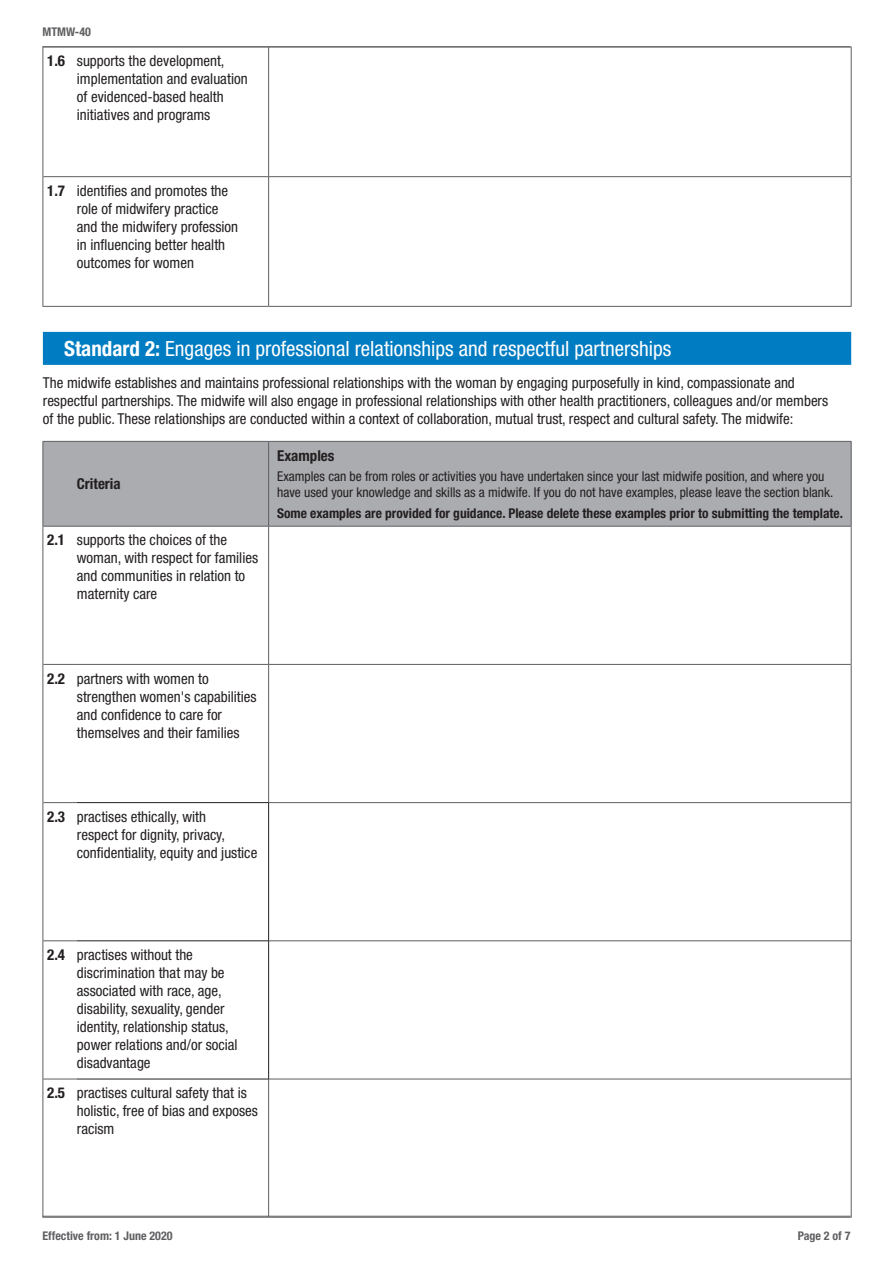
<style>
.page{position:relative;width:893px;height:1263px;background:#fff}
.page>*{position:absolute;margin:0;border:0;box-sizing:border-box;transform-origin:0 0}
.Section-header{font:condensed 21px "Helvetica Neue LT Std";color:#fff}
.Questions{font:condensed 15px/18px "Helvetica Neue LT Std";color:#231f20}
.Questions-2{font:700 condensed 15px "Helvetica Neue LT Std";color:#231f20}
.Questions-3{font:condensed 13.5px/16.2px "Helvetica Neue LT Std";color:#231f20}
.Questions-4{font:700 condensed 13.5px "Helvetica Neue LT Std";color:#231f20}
.t1{font:700 condensed 12px "Helvetica Neue LT Std";color:#5f5f62}
.s1{font-weight:700}
</style>
<div class="page">
<hr style="left:43px;top:1216px;width:807px;height:1px;background:#5f5f62">
<div style="left:44px;top:442px;width:807px;height:84px;background:#abacb0"></div>
<hr style="left:43px;top:47px;width:1px;height:130px;background:#5f5f62">
<hr style="left:851px;top:47px;width:1px;height:130px;background:#5f5f62">
<hr style="left:43px;top:177px;width:1px;height:129px;background:#5f5f62">
<hr style="left:851px;top:177px;width:1px;height:129px;background:#5f5f62">
<hr style="left:43px;top:306px;width:34px;height:1px;background:#5f5f62">
<hr style="left:77px;top:306px;width:192px;height:1px;background:#5f5f62">
<hr style="left:269px;top:306px;width:582px;height:1px;background:#5f5f62">
<hr style="left:269px;top:441px;width:582px;height:1px;background:#5f5f62">
<hr style="left:851px;top:442px;width:1px;height:84px;background:#5f5f62">
<hr style="left:43px;top:47px;width:34px;height:1px;background:#5f5f62">
<hr style="left:77px;top:47px;width:192px;height:1px;background:#5f5f62">
<hr style="left:269px;top:47px;width:582px;height:1px;background:#5f5f62">
<hr style="left:268px;top:47px;width:1px;height:129px;background:#5f5f62">
<hr style="left:268px;top:442px;width:1px;height:84px;background:#5f5f62">
<hr style="left:43px;top:526px;width:34px;height:1px;background:#5f5f62">
<hr style="left:77px;top:526px;width:192px;height:1px;background:#5f5f62">
<hr style="left:269px;top:526px;width:582px;height:1px;background:#5f5f62">
<hr style="left:43px;top:176px;width:34px;height:1px;background:#5f5f62">
<hr style="left:77px;top:176px;width:192px;height:1px;background:#5f5f62">
<hr style="left:269px;top:176px;width:582px;height:1px;background:#5f5f62">
<hr style="left:268px;top:177px;width:1px;height:129px;background:#5f5f62">
<hr style="left:43px;top:664px;width:34px;height:1px;background:#5f5f62">
<hr style="left:77px;top:664px;width:192px;height:1px;background:#5f5f62">
<hr style="left:269px;top:664px;width:582px;height:1px;background:#5f5f62">
<hr style="left:43px;top:802px;width:34px;height:1px;background:#5f5f62">
<hr style="left:269px;top:802px;width:582px;height:1px;background:#5f5f62">
<hr style="left:43px;top:940px;width:34px;height:1px;background:#5f5f62">
<hr style="left:269px;top:940px;width:582px;height:1px;background:#5f5f62">
<hr style="left:43px;top:1079px;width:34px;height:1px;background:#5f5f62">
<hr style="left:269px;top:1079px;width:582px;height:1px;background:#5f5f62">
<hr style="left:43px;top:1217px;width:34px;height:1px;background:#5f5f62">
<hr style="left:77px;top:1217px;width:192px;height:1px;background:#5f5f62">
<hr style="left:269px;top:1217px;width:582px;height:1px;background:#5f5f62">
<hr style="left:43px;top:441px;width:34px;height:1px;background:#5f5f62">
<hr style="left:43px;top:442px;width:1px;height:84px;background:#5f5f62">
<hr style="left:77px;top:441px;width:192px;height:1px;background:#5f5f62">
<hr style="left:43px;top:526px;width:1px;height:138px;background:#5f5f62">
<hr style="left:851px;top:526px;width:1px;height:138px;background:#5f5f62">
<hr style="left:43px;top:664px;width:1px;height:139px;background:#5f5f62">
<hr style="left:851px;top:664px;width:1px;height:139px;background:#5f5f62">
<hr style="left:43px;top:803px;width:1px;height:138px;background:#5f5f62">
<hr style="left:851px;top:803px;width:1px;height:138px;background:#5f5f62">
<hr style="left:43px;top:941px;width:1px;height:138px;background:#5f5f62">
<hr style="left:851px;top:941px;width:1px;height:138px;background:#5f5f62">
<hr style="left:43px;top:1079px;width:1px;height:138px;background:#5f5f62">
<hr style="left:851px;top:1079px;width:1px;height:138px;background:#5f5f62">
<hr style="left:268px;top:526px;width:1px;height:138px;background:#5f5f62">
<hr style="left:268px;top:665px;width:1px;height:137px;background:#5f5f62">
<hr style="left:268px;top:1079px;width:1px;height:138px;background:#5f5f62">
<hr style="left:77px;top:802px;width:192px;height:1px;background:#231f20">
<hr style="left:268px;top:803px;width:1px;height:138px;background:#231f20">
<hr style="left:77px;top:940px;width:192px;height:1px;background:#231f20">
<hr style="left:268px;top:941px;width:1px;height:138px;background:#231f20">
<hr style="left:77px;top:1079px;width:192px;height:1px;background:#231f20">
<div style="left:43px;top:332px;width:808px;height:33px;background:#007cc2"></div>
<p class="t1" style="left:43px;top:25px;width:50px">MTMW-40</p>
<p class="Questions-2" style="left:47px;top:52px;width:19px">1.6</p>
<p class="Questions" style="left:77px;top:52px;width:172px">supports the development, implementation and evaluation of evidenced-based health initiatives and programs</p>
<p class="Questions-2" style="left:47px;top:181px;width:19px">1.7</p>
<p class="Questions" style="left:77px;top:181px;width:163px">identifies and promotes the role of midwifery practice and the midwifery profession in influencing better health outcomes for women</p>
<p class="Section-header" style="left:64px;top:337px;width:609px"><span class="s1">Standard 2:</span> Engages in professional relationships and respectful partnerships</p>
<p class="Questions" style="left:43px;top:374px;width:787px">The midwife establishes and maintains professional relationships with the woman by engaging purposefully in kind, compassionate and respectful partnerships. The midwife will also engage in professional relationships with other health practitioners, colleagues and/or members of the public. These relationships are conducted within a context of collaboration, mutual trust, respect and cultural safety. The midwife:</p>
<p class="Questions-2" style="left:77px;top:475px;width:45px">Criteria</p>
<p class="Questions-2" style="left:47px;top:531px;width:19px">2.1</p>
<p class="Questions" style="left:77px;top:531px;width:183px">supports the choices of the woman, with respect for families and communities in relation to maternity care</p>
<p class="Questions-2" style="left:277px;top:446px;width:59px">Examples</p>
<p class="Questions-3" style="left:277px;top:468px;width:558px">Examples can be from roles or activities you have undertaken since your last midwife position, and where you have used your knowledge and skills as a midwife. If you do not have examples, please leave the section blank.</p>
<p class="Questions-4" style="left:277px;top:505px;width:567px">Some examples are provided for guidance. Please delete these examples prior to submitting the template.</p>
<p class="Questions-2" style="left:47px;top:669px;width:19px">2.2</p>
<p class="Questions" style="left:77px;top:669px;width:181px">partners with women to strengthen women's capabilities and confidence to care for themselves and their families</p>
<p class="Questions-2" style="left:47px;top:807px;width:19px">2.3</p>
<p class="Questions" style="left:77px;top:807px;width:182px">practises ethically, with<br>respect for dignity, privacy, confidentiality, equity and justice</p>
<p class="Questions-2" style="left:47px;top:946px;width:19px">2.4</p>
<p class="Questions" style="left:77px;top:946px;width:162px">practises without the discrimination that may be associated with race, age, disability, sexuality, gender identity, relationship status, power relations and/or social disadvantage</p>
<p class="Questions-2" style="left:47px;top:1084px;width:19px">2.5</p>
<p class="Questions" style="left:77px;top:1084px;width:182px">practises cultural safety that is holistic, free of bias and exposes racism</p>
<p class="t1" style="left:43px;top:1228px;width:132px">Effective from: 1 June 2020</p>
<p class="t1" style="left:798px;top:1228px;width:54px">Page 2 of 7</p>
</div>
